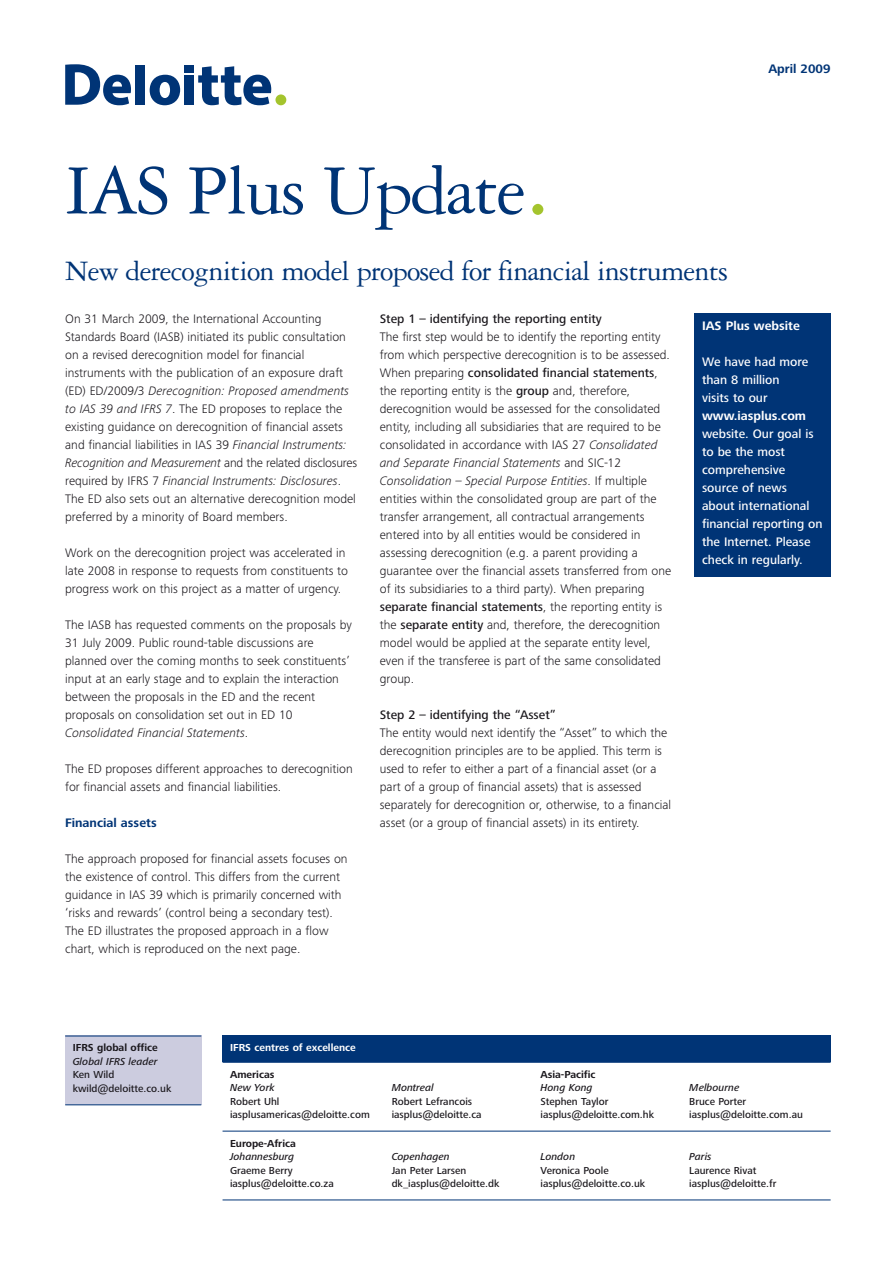
<style>
.page{position:relative;width:895px;height:1263px;background:#fff}
.page>*{position:absolute;margin:0;border:0;box-sizing:border-box;transform-origin:0 0}
.t1{font:75px "Garamond Three";letter-spacing:-.025em;color:#003476}
.t2{font:30px "Garamond Three";letter-spacing:-.025em;color:#003476}
.t3{font:300 12.75px/18px "Frutiger Next Pro";color:#1a171c}
.t4{font:500 12.75px/18px "Frutiger Next Pro";color:#fff}
.t5{font:500 12.75px "Frutiger Next Pro";color:#1a171c}
.t6{font:700 12.75px "Frutiger Next Pro";color:#fff}
.t7{font:700 12.75px "Frutiger Next Pro";color:#003476}
.t8{font:500 10.5px/13.5px "Frutiger Next Pro";color:#1a171c}
.t9{font:italic 500 10.5px "Frutiger Next Pro";color:#1a171c}
.t10{font:700 10.5px "Frutiger Next Pro";color:#1a171c}
.t11{font:700 10.5px "Frutiger Next Pro";color:#fff}
.s1{font-size:112.5px;color:#a4c42d}
.s2{font-style:italic}
.s3{font-weight:500}
</style>
<div class="page">
<div style="left:135px;top:65px;width:10px;height:40px;background:#003476"></div>
<svg style="left:150px;top:75px;width:30px;height:30px"></svg>
<div style="left:184px;top:75px;width:10px;height:30px;background:#003476"></div>
<div style="left:184px;top:65px;width:10px;height:8px;background:#003476"></div>
<svg style="left:198px;top:66px;width:73px;height:39px"></svg>
<div style="left:275px;top:94px;width:11px;height:11px;background:#a4c42d;border-radius:50%"></div>
<svg style="left:65px;top:64px;width:66px;height:41px"></svg>
<div style="left:694px;top:313px;width:137px;height:264px;background:#003476"></div>
<div style="left:223px;top:1035px;width:608px;height:27px;background:#003476"></div>
<hr style="left:223px;top:1130px;width:608px;height:1px;background:#003476">
<hr style="left:223px;top:1199px;width:608px;height:1px;background:#003476">
<div style="left:65px;top:1035px;width:136px;height:69px;background:#ccccdf"></div>
<hr style="left:65px;top:1035px;width:136px;height:1px;background:#003476">
<hr style="left:65px;top:1104px;width:136px;height:1px;background:#003476">
<h1 class="t1" style="left:65px;top:165px;width:488px">IAS Plus Update<span class="s1">.</span></h1>
<h2 class="t2" style="left:65px;top:261px;width:664px">New derecognition model proposed for financial instruments</h2>
<p class="t7" style="left:768px;top:64px;width:64px">April 2009</p>
<p class="t3" style="left:65px;top:310px;width:293px">On 31 March 2009, the International Accounting Standards Board (IASB) initiated its public consultation on a revised derecognition model for financial instruments with the publication of an exposure draft (ED) ED/2009/3 <span class="s2">Derecognition: Proposed amendments to IAS 39 and IFRS 7</span>. The ED proposes to replace the existing guidance on derecognition of financial assets and financial liabilities in IAS 39 <span class="s2">Financial Instruments:<br>Recognition and Measurement</span> and the related disclosures required by IFRS 7 <span class="s2">Financial Instruments: Disclosures</span>.<br>The ED also sets out an alternative derecognition model preferred by a minority of Board members.</p>
<p class="t3" style="left:65px;top:544px;width:284px">Work on the derecognition project was accelerated in late 2008 in response to requests from constituents to progress work on this project as a matter of urgency.</p>
<p class="t3" style="left:65px;top:616px;width:288px">The IASB has requested comments on the proposals by 31 July 2009. Public round-table discussions are planned over the coming months to seek constituents’ input at an early stage and to explain the interaction between the proposals in the ED and the recent proposals on consolidation set out in ED 10<br><span class="s2">Consolidated Financial Statements</span>.</p>
<p class="t3" style="left:65px;top:760px;width:289px">The ED proposes different approaches to derecognition for financial assets and financial liabilities.</p>
<p class="t7" style="left:65px;top:817px;width:93px">Financial assets</p>
<p class="t3" style="left:65px;top:850px;width:284px">The approach proposed for financial assets focuses on the existence of control. This differs from the current guidance in IAS 39 which is primarily concerned with ‘risks and rewards’ (control being a secondary test).<br>The ED illustrates the proposed approach in a flow chart, which is reproduced on the next page.</p>
<p class="t5" style="left:380px;top:313px;width:223px">Step 1 – identifying the reporting entity</p>
<p class="t3" style="left:380px;top:328px;width:293px">The first step would be to identify the reporting entity from which perspective derecognition is to be assessed.<br>When preparing <span class="s3">consolidated financial statements</span>, the reporting entity is the <span class="s3">group</span> and, therefore, derecognition would be assessed for the consolidated entity, including all subsidiaries that are required to be consolidated in accordance with IAS 27 <span class="s2">Consolidated and Separate Financial Statements</span> and SIC-12<br><span class="s2">Consolidation – Special Purpose Entities</span>. If multiple entities within the consolidated group are part of the transfer arrangement, all contractual arrangements entered into by all entities would be considered in assessing derecognition (e.g. a parent providing a guarantee over the financial assets transferred from one of its subsidiaries to a third party). When preparing <span class="s3">separate financial statements</span>, the reporting entity is the <span class="s3">separate entity</span> and, therefore, the derecognition model would be applied at the separate entity level, even if the transferee is part of the same consolidated group.</p>
<p class="t5" style="left:380px;top:709px;width:177px">Step 2 – identifying the “Asset”</p>
<p class="t3" style="left:380px;top:724px;width:293px">The entity would next identify the “Asset” to which the derecognition principles are to be applied. This term is used to refer to either a part of a financial asset (or a part of a group of financial assets) that is assessed separately for derecognition or, otherwise, to a financial asset (or a group of financial assets) in its entirety.</p>
<p class="t6" style="left:702px;top:321px;width:99px">IAS Plus website</p>
<p class="t4" style="left:702px;top:354px;width:108px">We have had more than 8 million visits to our</p>
<p class="t6" style="left:702px;top:411px;width:106px">www.iasplus.com</p>
<p class="t4" style="left:702px;top:426px;width:122px">website. Our goal is to be the most comprehensive source of news about international financial reporting on the Internet. Please check in regularly.</p>
<p class="t10" style="left:73px;top:1043px;width:87px">IFRS global office</p>
<p class="t9" style="left:73px;top:1057px;width:86px">Global IFRS leader</p>
<p class="t8" style="left:73px;top:1068px;width:100px">Ken Wild kwild@deloitte.co.uk</p>
<p class="t11" style="left:230px;top:1043px;width:127px">IFRS centres of excellence</p>
<p class="t10" style="left:230px;top:1069px;width:46px">Americas</p>
<p class="t9" style="left:230px;top:1083px;width:46px">New York</p>
<p class="t8" style="left:230px;top:1095px;width:141px">Robert Uhl iasplusamericas@deloitte.com</p>
<p class="t10" style="left:230px;top:1138px;width:67px">Europe-Africa</p>
<p class="t9" style="left:230px;top:1152px;width:66px">Johannesburg</p>
<p class="t8" style="left:230px;top:1163px;width:105px">Graeme Berry iasplus@deloitte.co.za</p>
<p class="t9" style="left:392px;top:1083px;width:44px">Montreal</p>
<p class="t8" style="left:392px;top:1095px;width:92px">Robert Lefrancois iasplus@deloitte.ca</p>
<p class="t9" style="left:392px;top:1152px;width:60px">Copenhagen</p>
<p class="t8" style="left:392px;top:1163px;width:109px">Jan Peter Larsen dk_iasplus@deloitte.dk</p>
<p class="t10" style="left:540px;top:1069px;width:56px">Asia-Pacific</p>
<p class="t9" style="left:540px;top:1083px;width:54px">Hong Kong</p>
<p class="t8" style="left:540px;top:1095px;width:115px">Stephen Taylor iasplus@deloitte.com.hk</p>
<p class="t9" style="left:540px;top:1152px;width:36px">London</p>
<p class="t8" style="left:540px;top:1163px;width:106px">Veronica Poole iasplus@deloitte.co.uk</p>
<p class="t9" style="left:689px;top:1083px;width:52px">Melbourne</p>
<p class="t8" style="left:689px;top:1095px;width:115px">Bruce Porter iasplus@deloitte.com.au</p>
<p class="t9" style="left:689px;top:1152px;width:24px">Paris</p>
<p class="t8" style="left:689px;top:1163px;width:89px">Laurence Rivat iasplus@deloitte.fr</p>
</div>
